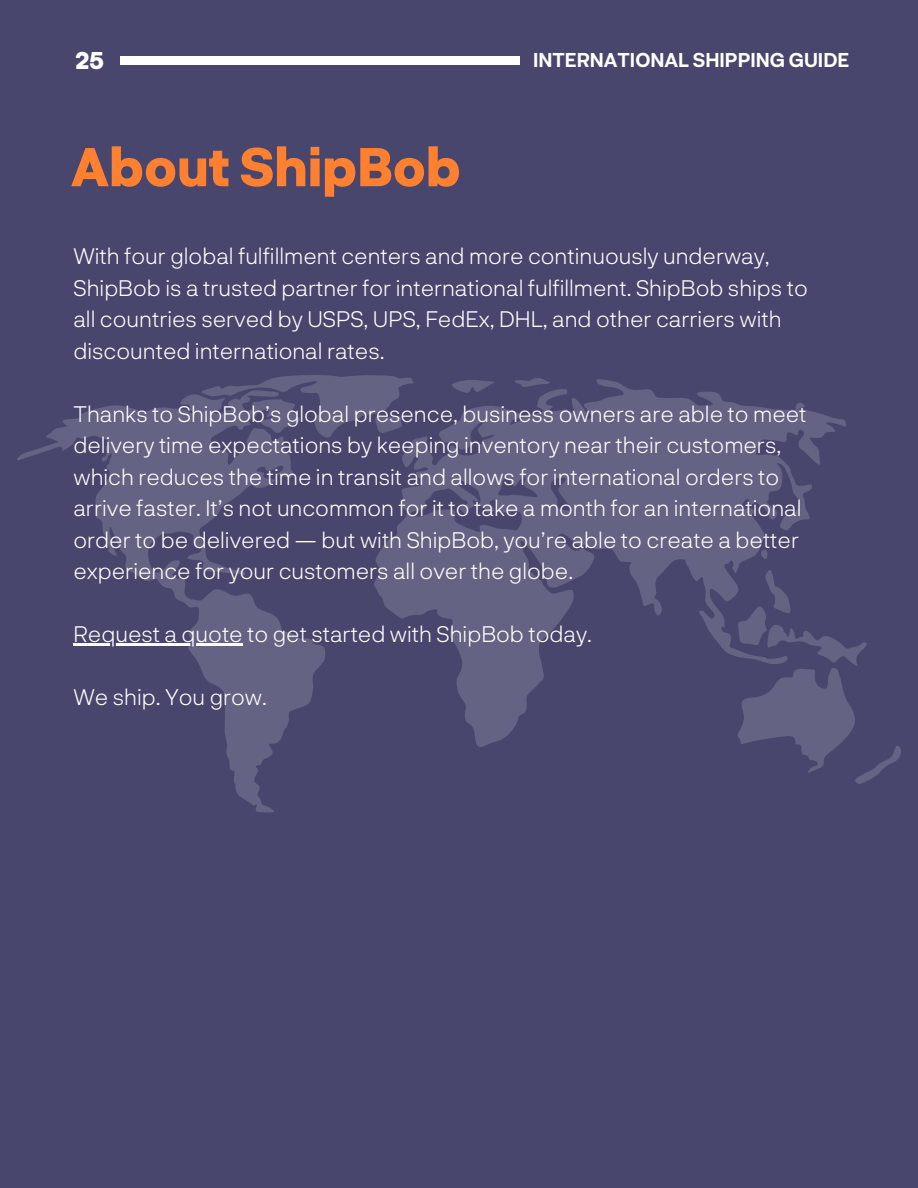
<style>
.page{position:relative;width:918px;height:1188px;background:#48466c}
.page>*{position:absolute;margin:0;border:0;box-sizing:border-box;transform-origin:0 0}
.t1{font:800 52.5px "Neurial Grotesk";color:#ff8030}
.t2{font:800 23.4px "Neurial Grotesk";color:#fff}
.t3{font:300 22.5px/31.5px "Neurial Grotesk";color:#fff}
.t4{font:700 19.5px "Neurial Grotesk";color:#fff}
</style>
<div class="page">
<svg style="left:374px;top:378px;width:472px;height:369px;fill:#646383"></svg>
<svg style="left:735px;top:567px;width:166px;height:217px"></svg>
<svg style="left:17px;top:394px;width:308px;height:419px"></svg>
<svg style="left:195px;top:375px;width:221px;height:64px"></svg>
<hr style="left:73px;top:643px;width:170px;height:2px;background:#fff">
<div style="left:120px;top:56px;width:400px;height:9px;background:#fff"></div>
<p class="t2" style="left:76px;top:46px;width:30px">25</p>
<h1 class="t1" style="left:71px;top:134px;width:392px">About ShipBob</h1>
<p class="t4" style="left:533px;top:48px;width:318px">INTERNATIONAL SHIPPING GUIDE</p>
<p class="t3" style="left:73px;top:239px;width:736px">With four global fulfillment centers and more continuously underway, ShipBob is a trusted partner for international fulfillment. ShipBob ships to all countries served by USPS, UPS, FedEx, DHL, and other carriers with discounted international rates.</p>
<p class="t3" style="left:73px;top:397px;width:735px">Thanks to ShipBob’s global presence, business owners are able to meet delivery time expectations by keeping inventory near their customers, which reduces the time in transit and allows for international orders to arrive faster. It’s not uncommon for it to take a month for an international order to be delivered — but with ShipBob, you’re able to create a better experience for your customers all over the globe.</p>
<p class="t3" style="left:73px;top:617px;width:520px">Request a quote to get started with ShipBob today.</p>
<p class="t3" style="left:73px;top:680px;width:195px">We ship. You grow.</p>
</div>
